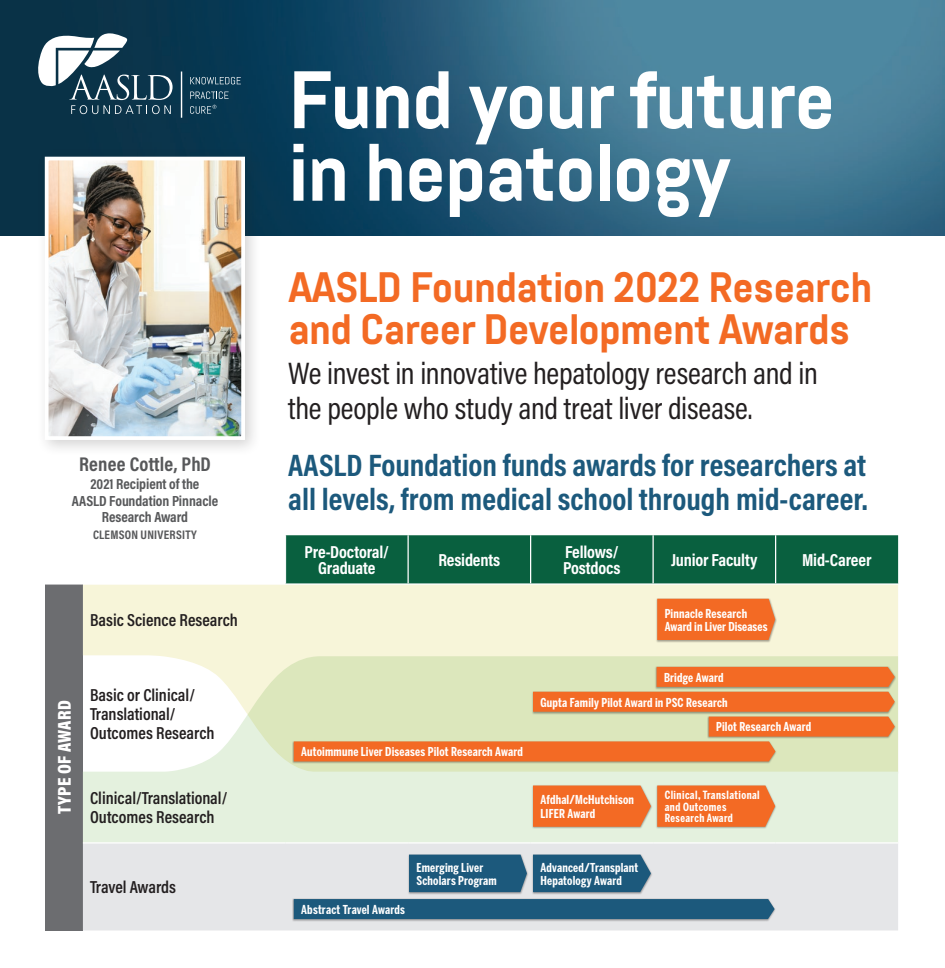
<style>
.page{position:relative;width:945px;height:968px;background:#fff}
.page>*{position:absolute;margin:0;border:0;box-sizing:border-box;transform-origin:0 0}
.head1{font:700 81.25px "Abel Pro";letter-spacing:-.03em;color:#fff}
.head3{font:700 42.5px/42.5px "Abel Pro";letter-spacing:-.03em;color:#f36a24}
.head4{font:700 31.25px/33.1px "Acumin Pro Cond";color:#1c597c}
.intro2{font:31.25px/35px "Acumin Pro Cond";letter-spacing:-.01em;color:#231f20}
.pull_quote_speaker{font:700 20px "Acumin Pro Cond";letter-spacing:.01em;color:#57585a}
.table_sub3_REV_categ{font:900 18.75px "Acumin Pro Cond";letter-spacing:.015em;color:#fff}
.table_sub2_type_of_a{font:600 17.5px/18.8px "Acumin Pro Cond";color:#231f20}
.table_sub1_REV_caree{font:700 17.5px/16.2px "Acumin Pro Cond";letter-spacing:-.01em;color:#fff;text-align:center}
.pull_quote_award_nam{font:700 14.75px/16.2px "Acumin Pro Cond";letter-spacing:-.005em;color:#57585a;text-align:center}
.pull_quote_instituti{font:700 12.5px "Acumin Pro Cond";letter-spacing:.02em;color:#57585a}
.sub3_award_title_REV{font:700 12.25px/13.1px "Benton Sans Compressed";letter-spacing:.015em;color:#fff}
.sub3b_award_title_re{font:700 11.25px/11.2px "Benton Sans Compressed";letter-spacing:.04em;color:#fff}
</style>
<div class="page">
<img style="left:0;top:0;width:945px;height:235px">
<svg style="left:163px;top:656px;width:735px;height:115px;fill:#dce7bd"></svg>
<div style="left:286px;top:535px;width:612px;height:48px;background:#09603f"></div>
<div style="left:45px;top:584px;width:38px;height:346px;background:#6c6d70"></div>
<div style="left:83px;top:584px;width:815px;height:71px;background:#f7f5d9"></div>
<div style="left:83px;top:771px;width:815px;height:71px;background:#e4f1de"></div>
<div style="left:83px;top:843px;width:815px;height:87px;background:#e5e6e8"></div>
<hr style="left:408px;top:535px;width:1px;height:48px;background:#fff">
<hr style="left:530px;top:535px;width:1px;height:48px;background:#fff">
<hr style="left:652px;top:535px;width:2px;height:48px;background:#fff">
<hr style="left:775px;top:535px;width:1px;height:48px;background:#fff">
<svg style="left:38px;top:33px;width:135px;height:81px"></svg>
<svg style="left:190px;top:77px;width:51px;height:7px"></svg>
<svg style="left:190px;top:91px;width:39px;height:8px"></svg>
<svg style="left:190px;top:105px;width:26px;height:9px"></svg>
<hr style="left:181px;top:71px;width:1px;height:47px;background:#fff">
<div style="left:656px;top:598px;width:121px;height:44px;background:#231f20;opacity:.4"></div>
<div style="left:657px;top:598px;width:118px;height:42px;background:#f36a24"></div>
<div style="left:292px;top:740px;width:485px;height:24px;background:#231f20;opacity:.4"></div>
<div style="left:655px;top:666px;width:241px;height:23px;background:#231f20;opacity:.4"></div>
<svg style="left:294px;top:667px;width:601px;height:94px;background:#e4ad77"></svg>
<div style="left:407px;top:853px;width:122px;height:41px;background:#231f20;opacity:.4"></div>
<div style="left:409px;top:854px;width:118px;height:38px;background:#1c597c"></div>
<div style="left:656px;top:784px;width:121px;height:45px;background:#231f20;opacity:.4"></div>
<svg style="left:657px;top:785px;width:118px;height:41px;background:#f1702d"></svg>
<div style="left:531px;top:784px;width:121px;height:45px;background:#231f20;opacity:.4"></div>
<svg style="left:533px;top:785px;width:118px;height:41px;background:#f1702d"></svg>
<div style="left:531px;top:853px;width:122px;height:41px;background:#231f20;opacity:.4"></div>
<svg style="left:533px;top:854px;width:118px;height:38px;background:#276081"></svg>
<div style="left:292px;top:898px;width:484px;height:23px;background:#989ca0"></div>
<div style="left:294px;top:899px;width:481px;height:20px;background:#1c597c"></div>
<div style="left:36px;top:148px;width:226px;height:308px;background:#231f20;opacity:.2"></div>
<img style="left:50px;top:162px;width:190px;height:273px">
<div style="left:45px;top:157px;width:200px;height:283px;border:4px solid #fff"></div>
<p class="pull_quote_speaker" style="left:79px;top:450px;width:133px">Renee Cottle, PhD</p>
<p class="pull_quote_award_nam" style="left:72px;top:476px;width:148px">2021 Recipient of the<br>AASLD Foundation Pinnacle<br>Research Award</p>
<p class="pull_quote_instituti" style="left:93px;top:527px;width:105px">CLEMSON UNIVERSITY</p>
<p class="table_sub2_type_of_a" style="left:90px;top:610px;width:149px">Basic Science Research</p>
<p class="table_sub3_REV_categ" style="left:52px;top:814px;width:115px;rotate:-90deg">TYPE OF AWARD</p>
<p class="table_sub2_type_of_a" style="left:90px;top:685px;width:126px">Basic or Clinical/<br>Translational/<br>Outcomes Research</p>
<p class="table_sub2_type_of_a" style="left:90px;top:788px;width:139px">Clinical/Translational/<br>Outcomes Research</p>
<p class="table_sub2_type_of_a" style="left:90px;top:877px;width:87px">Travel Awards</p>
<p class="head1" style="left:288px;top:44px;width:550px">Fund your future</p>
<p class="head1" style="left:288px;top:116px;width:444px">in hepatology</p>
<p class="head3" style="left:288px;top:266px;width:586px">AASLD Foundation 2022 Research and Career Development Awards</p>
<p class="intro2" style="left:288px;top:355px;width:531px">We invest in innovative hepatology research and in the people who study and treat liver disease.</p>
<p class="head4" style="left:288px;top:448px;width:581px">AASLD Foundation funds awards for researchers at all levels, from medical school through mid-career.</p>
<p class="table_sub1_REV_caree" style="left:305px;top:543px;width:86px">Pre-Doctoral/<br>Graduate</p>
<p class="table_sub1_REV_caree" style="left:438px;top:551px;width:63px">Residents</p>
<p class="table_sub1_REV_caree" style="left:563px;top:543px;width:59px;text-align:left">Fellows/<br>Postdocs</p>
<p class="table_sub1_REV_caree" style="left:671px;top:551px;width:88px">Junior Faculty</p>
<p class="table_sub1_REV_caree" style="left:802px;top:551px;width:71px">Mid-Career</p>
<p class="sub3_award_title_REV" style="left:665px;top:606px;width:104px">Pinnacle Research<br>Award in Liver Diseases</p>
<p class="sub3_award_title_REV" style="left:301px;top:745px;width:223px">Autoimmune Liver Diseases Pilot Research Award</p>
<p class="sub3_award_title_REV" style="left:301px;top:903px;width:105px">Abstract Travel Awards</p>
<p class="sub3_award_title_REV" style="left:417px;top:860px;width:82px">Emerging Liver<br>Scholars Program</p>
<p class="sub3_award_title_REV" style="left:664px;top:670px;width:61px">Bridge Award</p>
<p class="sub3_award_title_REV" style="left:716px;top:720px;width:97px">Pilot Research Award</p>
<p class="sub3_award_title_REV" style="left:540px;top:695px;width:189px">Gupta Family Pilot Award in PSC Research</p>
<p class="sub3_award_title_REV" style="left:540px;top:793px;width:95px">Afdhal/McHutchison<br>LIFER Award</p>
<p class="sub3_award_title_REV" style="left:540px;top:860px;width:99px">Advanced/Transplant<br>Hepatology Award</p>
<p class="sub3b_award_title_re" style="left:665px;top:789px;width:97px">Clinical, Translational and Outcomes<br>Research Award</p>
</div>
